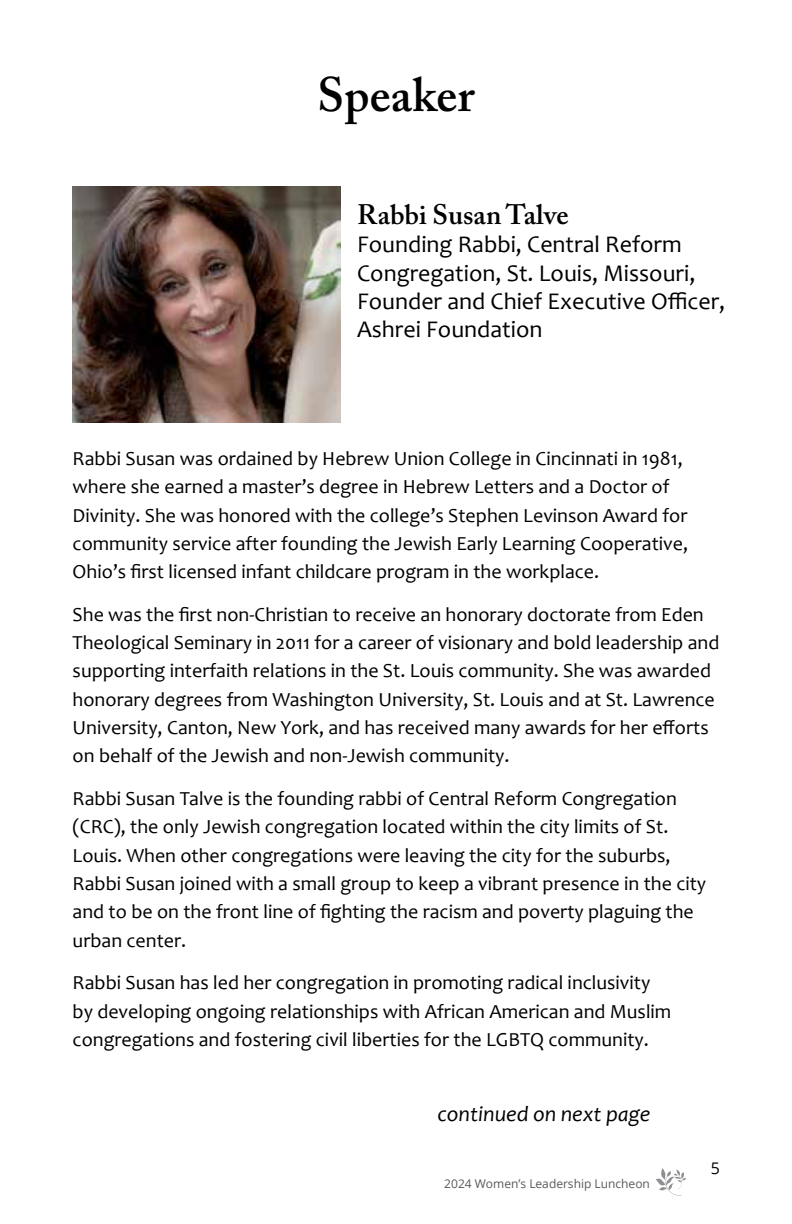
<style>
.page{position:relative;width:792px;height:1224px;background:#fff}
.page>*{position:absolute;margin:0;border:0;box-sizing:border-box;transform-origin:0 0}
.t1{font:600 48px "Adobe Caslon Pro";color:#000}
.t2{font:600 28px "Adobe Caslon Pro";color:#000}
.t3{font:24px/28.4px "Candara";color:#000}
.t4{font:italic 22px "Candara";color:#000}
.t5{font:20px/28.4px "Candara";color:#000}
.t6{font:16px "Open Sans";color:#000}
.t7{font:12px "Open Sans";color:#58595b}
</style>
<div class="page">
<svg style="left:656px;top:1168px;width:30px;height:28px"></svg>
<img style="left:72px;top:187px;width:268px;height:235px">
<h1 class="t1" style="left:317px;top:66px;width:159px">Speaker</h1>
<h2 class="t2" style="left:357px;top:198px;width:213px">Rabbi Susan Talve</h2>
<p class="t3" style="left:357px;top:230px;width:370px">Founding Rabbi, Central Reform<br>Congregation, St. Louis, Missouri,<br>Founder and Chief Executive Officer,<br>Ashrei Foundation</p>
<p class="t5" style="left:73px;top:444px;width:617px">Rabbi Susan was ordained by Hebrew Union College in Cincinnati in 1981, where she earned a master’s degree in Hebrew Letters and a Doctor of Divinity. She was honored with the college’s Stephen Levinson Award for community service after founding the Jewish Early Learning Cooperative, Ohio’s first licensed infant childcare program in the workplace.</p>
<p class="t5" style="left:73px;top:600px;width:648px">She was the first non-Christian to receive an honorary doctorate from Eden Theological Seminary in 2011 for a career of visionary and bold leadership and supporting interfaith relations in the St. Louis community. She was awarded honorary degrees from Washington University, St. Louis and at St. Lawrence University, Canton, New York, and has received many awards for her efforts on behalf of the Jewish and non-Jewish community.</p>
<p class="t5" style="left:73px;top:784px;width:635px">Rabbi Susan Talve is the founding rabbi of Central Reform Congregation (CRC), the only Jewish congregation located within the city limits of St.<br>Louis. When other congregations were leaving the city for the suburbs, Rabbi Susan joined with a small group to keep a vibrant presence in the city and to be on the front line of fighting the racism and poverty plaguing the urban center.</p>
<p class="t5" style="left:73px;top:968px;width:600px">Rabbi Susan has led her congregation in promoting radical inclusivity by developing ongoing relationships with African American and Muslim congregations and fostering civil liberties for the LGBTQ community.</p>
<p class="t4" style="left:438px;top:1100px;width:214px">continued on next page</p>
<p class="t7" style="left:444px;top:1175px;width:207px">2024 Women’s Leadership Luncheon</p>
<p class="t6" style="left:711px;top:1157px;width:11px">5</p>
</div>
